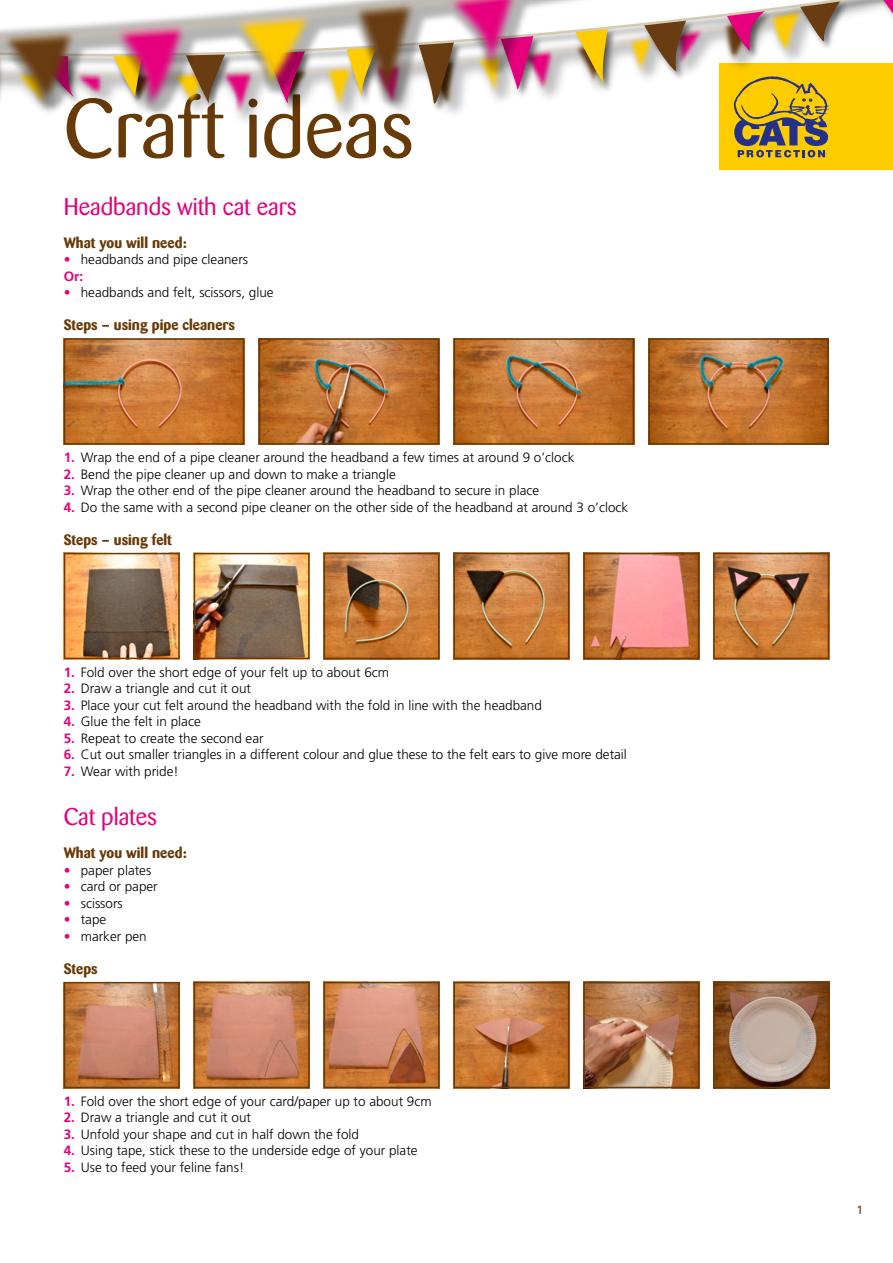
<style>
.page{position:relative;width:893px;height:1263px;background:#fff}
.page>*{position:absolute;margin:0;border:0;box-sizing:border-box;transform-origin:0 0}
.t1{font:82.5px "Barmeno BQ";color:#683a07}
.t2{font:24px "Barmeno BQ";color:#e5007c}
.t3{font:700 15px "Barmeno BQ";color:#683a07}
.t4{font:300 13.5px/16.5px "Frutiger";color:#000}
.t5{font:12px "Frutiger";color:#683a07}
.s1{font-weight:700;color:#e5007c}
</style>
<div class="page">
<div style="left:720px;top:64px;width:173px;height:106px;background:#fc0"></div>
<img style="left:67px;top:341px;width:174px;height:101px">
<div style="left:64px;top:338px;width:180px;height:107px;border:2px solid #683a07"></div>
<img style="left:262px;top:341px;width:174px;height:101px">
<div style="left:259px;top:338px;width:180px;height:107px;border:2px solid #683a07"></div>
<img style="left:457px;top:341px;width:174px;height:101px">
<div style="left:454px;top:338px;width:180px;height:107px;border:2px solid #683a07"></div>
<img style="left:652px;top:341px;width:174px;height:101px">
<div style="left:649px;top:338px;width:180px;height:107px;border:2px solid #683a07"></div>
<img style="left:67px;top:556px;width:110px;height:100px">
<div style="left:64px;top:553px;width:116px;height:106px;border:2px solid #683a07"></div>
<img style="left:197px;top:556px;width:110px;height:100px">
<div style="left:194px;top:553px;width:116px;height:106px;border:2px solid #683a07"></div>
<img style="left:327px;top:556px;width:109px;height:100px">
<div style="left:324px;top:553px;width:115px;height:106px;border:2px solid #683a07"></div>
<img style="left:456px;top:556px;width:110px;height:100px">
<div style="left:453px;top:553px;width:116px;height:106px;border:2px solid #683a07"></div>
<img style="left:586px;top:556px;width:110px;height:100px">
<div style="left:583px;top:553px;width:116px;height:106px;border:2px solid #683a07"></div>
<img style="left:716px;top:556px;width:110px;height:100px">
<div style="left:713px;top:553px;width:116px;height:106px;border:2px solid #683a07"></div>
<img style="left:67px;top:985px;width:110px;height:100px">
<div style="left:64px;top:982px;width:116px;height:106px;border:2px solid #683a07"></div>
<img style="left:197px;top:985px;width:110px;height:100px">
<div style="left:194px;top:982px;width:116px;height:106px;border:2px solid #683a07"></div>
<img style="left:327px;top:985px;width:109px;height:100px">
<div style="left:324px;top:982px;width:115px;height:106px;border:2px solid #683a07"></div>
<img style="left:456px;top:985px;width:110px;height:100px">
<div style="left:453px;top:982px;width:116px;height:106px;border:2px solid #683a07"></div>
<img style="left:586px;top:985px;width:110px;height:100px">
<div style="left:583px;top:982px;width:116px;height:106px;border:2px solid #683a07"></div>
<img style="left:716px;top:985px;width:110px;height:100px">
<div style="left:713px;top:982px;width:116px;height:106px;border:2px solid #683a07"></div>
<img style="left:719px;top:116px;width:110px;height:47px">
<svg style="left:691px;top:0;width:202px;height:107px"></svg>
<img style="left:0;top:0;width:691px;height:121px">
<h1 class="t1" style="left:64px;top:81px;width:352px">Craft ideas</h1>
<h2 class="t2" style="left:64px;top:193px;width:234px">Headbands with cat ears</h2>
<p class="t3" style="left:64px;top:233px;width:125px">What you will need:</p>
<p class="t4" style="left:64px;top:251px;width:186px"><span class="s1">•</span> headbands and pipe cleaners<br><span class="s1">Or:</span></p>
<p class="t4" style="left:64px;top:284px;width:211px"><span class="s1">•</span> headbands and felt, scissors, glue</p>
<p class="t3" style="left:64px;top:316px;width:173px">Steps – using pipe cleaners</p>
<p class="t4" style="left:64px;top:449px;width:512px"><span class="s1">1.</span> Wrap the end of a pipe cleaner around the headband a few times at around 9 o’clock</p>
<p class="t4" style="left:64px;top:466px;width:334px"><span class="s1">2.</span> Bend the pipe cleaner up and down to make a triangle</p>
<p class="t4" style="left:64px;top:482px;width:477px"><span class="s1">3.</span> Wrap the other end of the pipe cleaner around the headband to secure in place</p>
<p class="t4" style="left:64px;top:499px;width:566px"><span class="s1">4.</span> Do the same with a second pipe cleaner on the other side of the headband at around 3 o’clock</p>
<p class="t3" style="left:64px;top:530px;width:110px">Steps – using felt</p>
<p class="t4" style="left:64px;top:664px;width:327px"><span class="s1">1.</span> Fold over the short edge of your felt up to about 6cm</p>
<p class="t4" style="left:64px;top:680px;width:189px"><span class="s1">2.</span> Draw a triangle and cut it out</p>
<p class="t4" style="left:64px;top:697px;width:480px"><span class="s1">3.</span> Place your cut felt around the headband with the fold in line with the headband</p>
<p class="t4" style="left:64px;top:713px;width:139px"><span class="s1">4.</span> Glue the felt in place</p>
<p class="t4" style="left:64px;top:730px;width:201px"><span class="s1">5.</span> Repeat to create the second ear</p>
<p class="t4" style="left:64px;top:746px;width:565px"><span class="s1">6.</span> Cut out smaller triangles in a different colour and glue these to the felt ears to give more detail</p>
<p class="t4" style="left:64px;top:763px;width:117px"><span class="s1">7.</span> Wear with pride!</p>
<h2 class="t2" style="left:64px;top:803px;width:95px">Cat plates</h2>
<p class="t3" style="left:64px;top:844px;width:125px">What you will need:</p>
<p class="t4" style="left:64px;top:862px;width:89px"><span class="s1">•</span> paper plates</p>
<p class="t4" style="left:64px;top:878px;width:96px"><span class="s1">•</span> card or paper</p>
<p class="t4" style="left:64px;top:895px;width:61px"><span class="s1">•</span> scissors</p>
<p class="t4" style="left:64px;top:911px;width:44px"><span class="s1">•</span> tape</p>
<p class="t4" style="left:64px;top:928px;width:85px"><span class="s1">•</span> marker pen</p>
<p class="t3" style="left:64px;top:959px;width:36px">Steps</p>
<p class="t4" style="left:64px;top:1093px;width:369px"><span class="s1">1.</span> Fold over the short edge of your card/paper up to about 9cm</p>
<p class="t4" style="left:64px;top:1109px;width:189px"><span class="s1">2.</span> Draw a triangle and cut it out</p>
<p class="t4" style="left:64px;top:1126px;width:297px"><span class="s1">3.</span> Unfold your shape and cut in half down the fold</p>
<p class="t4" style="left:64px;top:1142px;width:355px"><span class="s1">4.</span> Using tape, stick these to the underside edge of your plate</p>
<p class="t4" style="left:64px;top:1159px;width:182px"><span class="s1">5.</span> Use to feed your feline fans!</p>
<p class="t5" style="left:856px;top:1202px;width:8px">1</p>
</div>
